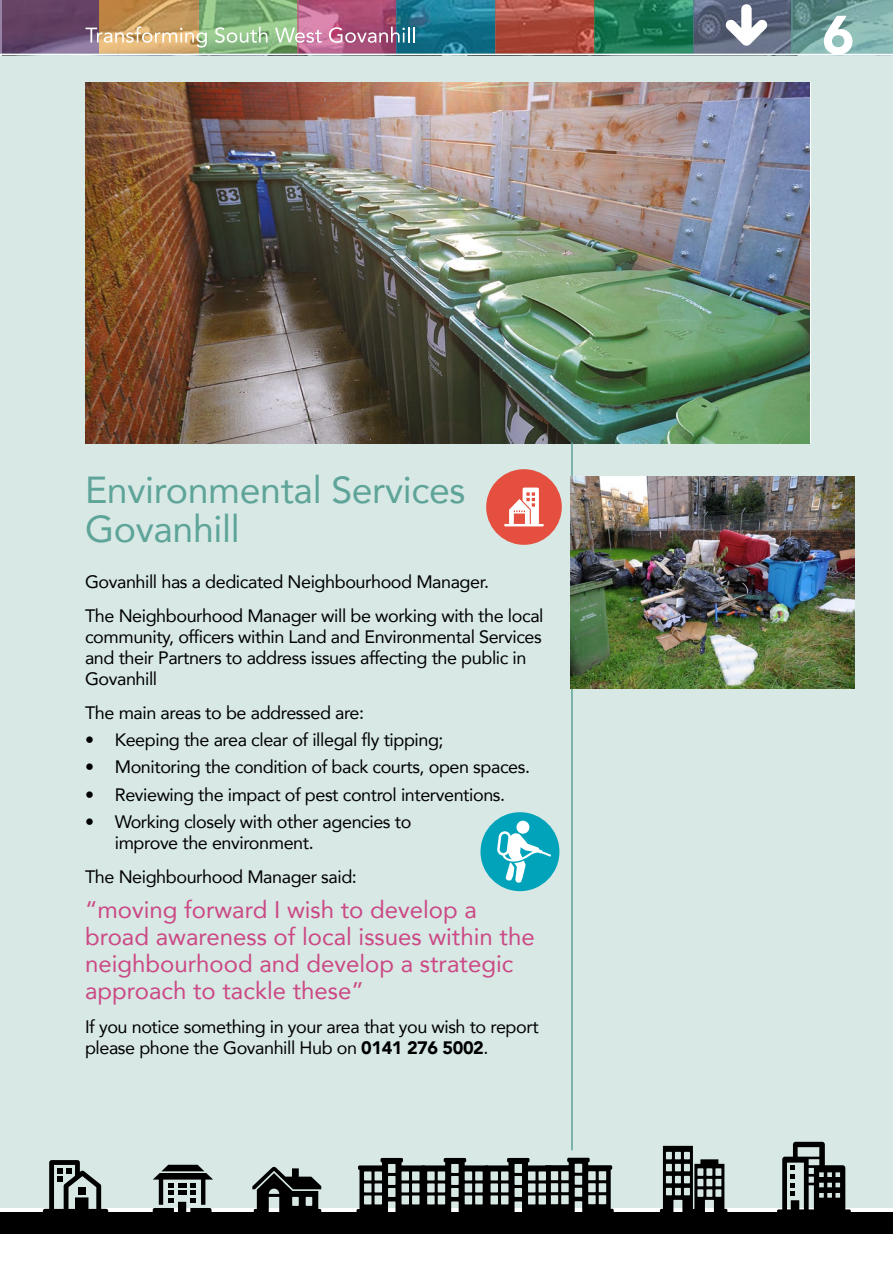
<style>
.page{position:relative;width:893px;height:1263px;background:#fff}
.page>*{position:absolute;margin:0;border:0;box-sizing:border-box;transform-origin:0 0}
.Body_Text{font:900 54px "Avenir";color:#fff}
.Heading{font:37.5px/39px "Avenir";letter-spacing:-.01em;color:#5ea498}
.t1{font:24px/27px "Avenir";color:#cb4884}
.t2{font:18px/21px "Avenir";letter-spacing:-.025em;color:#000}
.s1{font-weight:900}
</style>
<div class="page">
<svg style="left:0;top:0;width:99px;height:53px;background:#66486b"></svg>
<svg style="left:99px;top:1px;width:100px;height:52px;background:#c49456"></svg>
<svg style="left:199px;top:1px;width:98px;height:52px;background:#7db078"></svg>
<svg style="left:297px;top:1px;width:99px;height:52px;background:#b55c83"></svg>
<svg style="left:396px;top:1px;width:99px;height:52px;background:#187690"></svg>
<svg style="left:495px;top:1px;width:99px;height:52px;background:#ae4e41"></svg>
<svg style="left:594px;top:1px;width:99px;height:52px;background:#1d7a56"></svg>
<svg style="left:693px;top:1px;width:99px;height:52px;background:#5e687f"></svg>
<svg style="left:792px;top:1px;width:101px;height:52px;background:#76a6a1"></svg>
<div style="left:0;top:53px;width:893px;height:1155px;background:#d7e8e5"></div>
<svg style="left:725px;top:4px;width:43px;height:42px"></svg>
<img style="left:85px;top:82px;width:724px;height:362px">
<hr style="left:571px;top:442px;width:2px;height:708px;background:#5ea498">
<img style="left:571px;top:476px;width:284px;height:213px">
<div style="left:0;top:1212px;width:893px;height:21px;background:#000"></div>
<svg style="left:777px;top:1142px;width:74px;height:70px"></svg>
<svg style="left:152px;top:1165px;width:61px;height:47px"></svg>
<svg style="left:43px;top:1160px;width:65px;height:52px"></svg>
<svg style="left:660px;top:1146px;width:67px;height:66px"></svg>
<svg style="left:252px;top:1166px;width:69px;height:46px"></svg>
<svg style="left:356px;top:1158px;width:258px;height:54px"></svg>
<svg style="left:486px;top:469px;width:76px;height:76px"></svg>
<hr style="left:504px;top:524px;width:40px;height:2px;background:#fff">
<div style="left:480px;top:812px;width:79px;height:79px;background:#00a3ba;border-radius:50%"></div>
<div style="left:516px;top:821px;width:13px;height:13px;background:#fff;border-radius:50%"></div>
<svg style="left:497px;top:831px;width:54px;height:52px"></svg>
<hr style="left:0;top:54px;width:893px;height:1px;background:#fff">
<svg style="left:86px;top:26px;width:121px;height:22px;background:#d3b58b"></svg>
<svg style="left:215px;top:27px;width:52px;height:16px"></svg>
<svg style="left:275px;top:28px;width:47px;height:15px"></svg>
<svg style="left:329px;top:27px;width:86px;height:16px"></svg>
<p class="Heading" style="left:85px;top:469px;width:382px">Environmental Services<br>Govanhill</p>
<p class="t2" style="left:85px;top:571px;width:405px">Govanhill has a dedicated Neighbourhood Manager.</p>
<p class="t2" style="left:85px;top:604px;width:460px">The Neighbourhood Manager will be working with the local community, officers within Land and Environmental Services and their Partners to address issues affecting the public in Govanhill</p>
<p class="t2" style="left:85px;top:701px;width:281px">The main areas to be addressed are:</p>
<p class="t2" style="left:85px;top:729px;width:360px">• Keeping the area clear of illegal fly tipping;</p>
<p class="t2" style="left:85px;top:756px;width:446px">• Monitoring the condition of back courts, open spaces.</p>
<p class="t2" style="left:85px;top:783px;width:422px">• Reviewing the impact of pest control interventions.</p>
<p class="t2" style="left:115px;top:811px;width:298px;text-indent:-30px">• Working closely with other agencies to improve the environment.</p>
<p class="t2" style="left:85px;top:866px;width:273px">The Neighbourhood Manager said:</p>
<p class="t1" style="left:85px;top:896px;width:451px">“moving forward I wish to develop a broad awareness of local issues within the neighbourhood and develop a strategic approach to tackle these”</p>
<p class="t2" style="left:85px;top:1016px;width:455px">If you notice something in your area that you wish to report please phone the Govanhill Hub on <span class="s1">0141 276 5002</span>.</p>
<p class="Body_Text" style="left:822px;top:-11px;width:33px">6</p>
</div>
